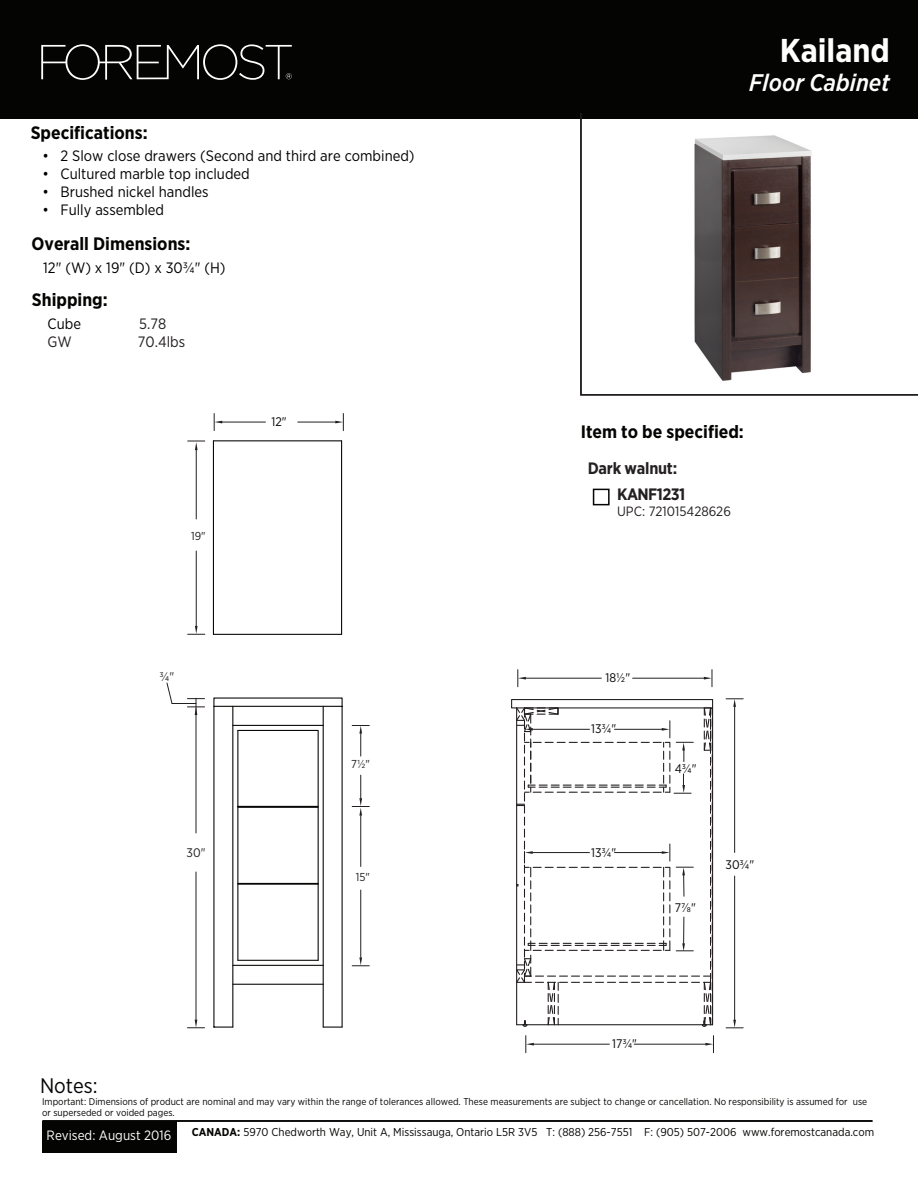
<style>
.page{position:relative;width:918px;height:1188px;background:#fff}
.page>*{position:absolute;margin:0;border:0;box-sizing:border-box;transform-origin:0 0}
.t1{font:700 33px "Gotham Narrow";color:#fff}
.t2{font:italic 500 24px "Gotham Narrow";color:#fff}
.t3{font:21px "Gotham Narrow";color:#040503}
.t4{font:700 18px "Gotham Narrow";color:#040503}
.t5{font:700 16.5px "Gotham Narrow";letter-spacing:-.015em;color:#252122}
.t6{font:700 16.5px "Gotham Narrow";letter-spacing:-.035em;color:#231f20}
.t7{font:15px "Gotham Narrow";color:#000}
.t8{font:15px "Gotham Narrow";color:#231f20}
.t9{font:13.5px "Gotham Narrow";color:#fff}
.t10{font:13.5px "Gotham Narrow";color:#231f20}
.t11{font:12.45px "Gotham Narrow";color:#050504}
.t12{font:12.45px "Gotham Narrow";color:#231f20}
.t13{font:11.55px "Gotham Narrow";color:#231f20}
.t14{font:11.4px "Gotham Narrow";color:#040503}
.t15{font:9.75px/11.7px "Gotham Narrow";color:#040503}
.s1{font-weight:700}
</style>
<div class="page">
<div style="left:0;top:0;width:918px;height:119px;background:#040503"></div>
<svg style="left:580px;top:113px;width:338px;height:283px"></svg>
<hr style="left:42px;top:1120px;width:831px;height:2px;background:#040503">
<div style="left:42px;top:1121px;width:135px;height:32px;background:#040503"></div>
<div style="left:593px;top:489px;width:17px;height:16px;border:2px solid #050504"></div>
<svg style="left:41px;top:44px;width:251px;height:36px"></svg>
<svg style="left:352px;top:725px;width:17px;height:31px"></svg>
<hr style="left:734px;top:707px;width:1px;height:145px;background:#231f20">
<svg style="left:726px;top:699px;width:17px;height:8px"></svg>
<hr style="left:734px;top:876px;width:1px;height:144px;background:#231f20">
<svg style="left:726px;top:1020px;width:17px;height:9px"></svg>
<hr style="left:196px;top:698px;width:1px;height:135px;background:#231f20">
<hr style="left:196px;top:872px;width:1px;height:148px;background:#231f20">
<svg style="left:187px;top:1020px;width:18px;height:8px"></svg>
<hr style="left:298px;top:422px;width:37px;height:1px;background:#231f20">
<svg style="left:335px;top:413px;width:9px;height:18px"></svg>
<hr style="left:222px;top:422px;width:44px;height:1px;background:#231f20">
<svg style="left:214px;top:413px;width:8px;height:18px"></svg>
<hr style="left:633px;top:678px;width:71px;height:1px;background:#231f20">
<svg style="left:704px;top:670px;width:9px;height:17px"></svg>
<hr style="left:526px;top:678px;width:75px;height:1px;background:#231f20">
<svg style="left:518px;top:670px;width:8px;height:17px"></svg>
<hr style="left:634px;top:1044px;width:71px;height:1px;background:#231f20">
<svg style="left:705px;top:1036px;width:9px;height:17px"></svg>
<hr style="left:534px;top:1044px;width:75px;height:1px;background:#231f20">
<svg style="left:526px;top:1036px;width:8px;height:17px"></svg>
<hr style="left:360px;top:816px;width:1px;height:51px;background:#231f20">
<svg style="left:352px;top:775px;width:17px;height:41px"></svg>
<hr style="left:360px;top:890px;width:1px;height:67px;background:#231f20">
<svg style="left:352px;top:957px;width:17px;height:9px"></svg>
<hr style="left:196px;top:450px;width:1px;height:69px;background:#231f20">
<svg style="left:188px;top:441px;width:17px;height:9px"></svg>
<hr style="left:196px;top:551px;width:1px;height:75px;background:#231f20">
<svg style="left:188px;top:626px;width:17px;height:9px"></svg>
<img style="left:652px;top:123px;width:188px;height:264px">
<hr style="left:233px;top:725px;width:90px;height:1px;background:#050504">
<hr style="left:342px;top:706px;width:1px;height:321px;background:#050504">
<hr style="left:323px;top:706px;width:1px;height:321px;background:#050504">
<hr style="left:318px;top:807px;width:1px;height:153px;background:#050504">
<svg style="left:323px;top:1027px;width:19px;height:1px"></svg>
<svg style="left:214px;top:1027px;width:19px;height:1px"></svg>
<hr style="left:233px;top:984px;width:90px;height:1px;background:#050504">
<hr style="left:233px;top:965px;width:90px;height:1px;background:#050504">
<hr style="left:238px;top:960px;width:80px;height:1px;background:#050504">
<hr style="left:238px;top:884px;width:80px;height:1px;background:#050504">
<hr style="left:238px;top:883px;width:80px;height:1px;background:#050504">
<hr style="left:213px;top:706px;width:1px;height:321px;background:#050504">
<hr style="left:232px;top:706px;width:1px;height:321px;background:#050504">
<hr style="left:237px;top:807px;width:1px;height:153px;background:#050504">
<svg style="left:237px;top:729px;width:82px;height:78px"></svg>
<hr style="left:238px;top:806px;width:80px;height:1px;background:#050504">
<hr style="left:238px;top:807px;width:80px;height:1px;background:#050504">
<hr style="left:237px;top:730px;width:1px;height:76px;background:#050504">
<div style="left:213px;top:698px;width:130px;height:9px;border:1px solid #050504"></div>
<hr style="left:213px;top:634px;width:129px;height:1px;background:#050504">
<hr style="left:341px;top:441px;width:1px;height:193px;background:#050504">
<hr style="left:213px;top:440px;width:129px;height:1px;background:#050504">
<hr style="left:213px;top:441px;width:1px;height:193px;background:#050504">
<svg style="left:166px;top:682px;width:39px;height:33px"></svg>
<svg style="left:511px;top:699px;width:203px;height:328px"></svg>
<h3 class="t4" style="left:31px;top:121px;width:118px">Specifications:</h3>
<h3 class="t7" style="left:42px;top:147px;width:374px">• 2 Slow close drawers (Second and third are combined)</h3>
<h3 class="t7" style="left:42px;top:165px;width:209px">• Cultured marble top included</h3>
<h3 class="t7" style="left:42px;top:183px;width:168px">• Brushed nickel handles</h3>
<h3 class="t7" style="left:42px;top:201px;width:123px">• Fully assembled</h3>
<h3 class="t4" style="left:32px;top:232px;width:160px">Overall Dimensions:</h3>
<h3 class="t7" style="left:43px;top:258px;width:184px">12" (W) x 19" (D) x 30¾" (H)</h3>
<h3 class="t4" style="left:32px;top:288px;width:77px">Shipping:</h3>
<h3 class="t7" style="left:48px;top:314px;width:35px">Cube</h3>
<h3 class="t8" style="left:139px;top:314px;width:29px">5.78</h3>
<h3 class="t8" style="left:48px;top:332px;width:26px">GW</h3>
<h3 class="t8" style="left:138px;top:332px;width:49px">70.4lbs</h3>
<p class="t13" style="left:191px;top:529px;width:16px">19"</p>
<p class="t12" style="left:160px;top:669px;width:16px">¾"</p>
<p class="t12" style="left:187px;top:845px;width:20px">30"</p>
<p class="t11" style="left:272px;top:414px;width:17px">12"</p>
<p class="t13" style="left:351px;top:757px;width:20px">7½"</p>
<p class="t13" style="left:356px;top:870px;width:16px">15"</p>
<h3 class="t3" style="left:40px;top:1073px;width:59px">Notes:</h3>
<h1 class="t1" style="left:780px;top:30px;width:112px">Kailand</h1>
<h2 class="t2" style="left:749px;top:68px;width:142px">Floor Cabinet</h2>
<h3 class="t4" style="left:581px;top:420px;width:165px">Item to be specified:</h3>
<h3 class="t5" style="left:588px;top:457px;width:91px">Dark walnut:</h3>
<h3 class="t6" style="left:617px;top:483px;width:70px">KANF1231</h3>
<h3 class="t10" style="left:617px;top:503px;width:115px">UPC: 721015428626</h3>
<p class="t11" style="left:606px;top:670px;width:26px">18½"</p>
<p class="t11" style="left:591px;top:721px;width:27px">13¾"</p>
<p class="t11" style="left:591px;top:844px;width:27px">13¾"</p>
<p class="t11" style="left:675px;top:761px;width:23px">4¾"</p>
<p class="t11" style="left:675px;top:900px;width:23px">7⅞"</p>
<p class="t11" style="left:725px;top:857px;width:30px">30¾"</p>
<p class="t11" style="left:612px;top:1036px;width:26px">17¾"</p>
<p class="t15" style="left:42px;top:1095px;width:827px">Important: Dimensions of product are nominal and may vary within the range of tolerances allowed. These measurements are subject to change or cancellation. No responsibility is assumed for use or superseded or voided pages.</p>
<h3 class="t9" style="left:47px;top:1127px;width:126px">Revised: August 2016</h3>
<p class="t14" style="left:192px;top:1125px;width:684px"><span class="s1">CANADA:</span> 5970 Chedworth Way, Unit A, Mississauga, Ontario L5R 3V5 T: (888) 256-7551 F: (905) 507-2006 www.foremostcanada.com</p>
</div>
